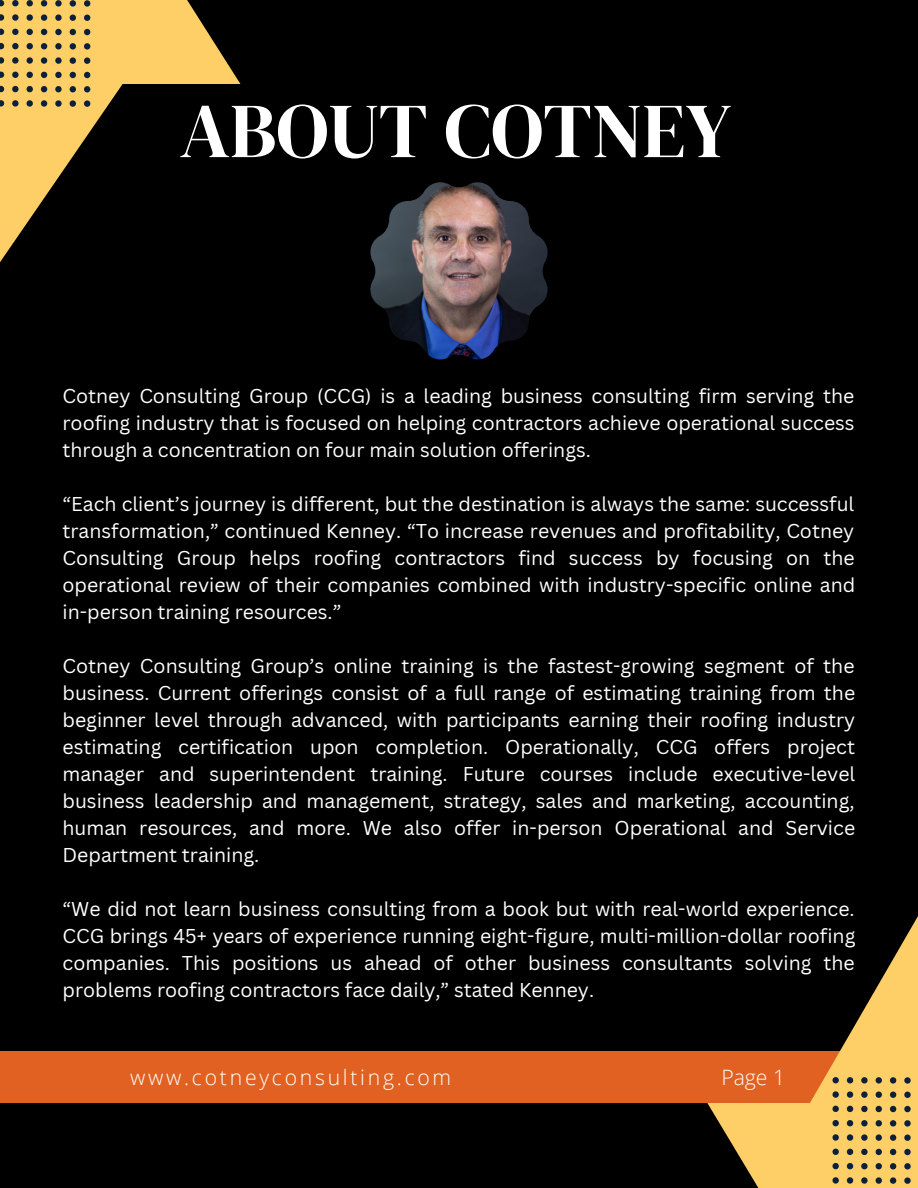
<style>
.page{position:relative;width:918px;height:1188px;background:#000}
.page>*{position:absolute;margin:0;border:0;box-sizing:border-box;transform-origin:0 0}
.t1{font:77.55px "DM Serif Display";color:#fff}
.t2{font:300 21.15px "Open Sans";letter-spacing:.13em;color:#fff}
.t3{font:19.5px/27px "Canva Sans";color:#fff;text-align:justify}
</style>
<div class="page">
<div style="left:0;top:1051px;width:918px;height:52px;background:#e16122"></div>
<svg style="left:825px;top:916px;width:93px;height:161px"></svg>
<svg style="left:230px;top:67px;width:11px;height:17px"></svg>
<svg style="left:0;top:0;width:230px;height:262px"></svg>
<svg style="left:0;top:0;width:4px;height:6px"></svg>
<svg style="left:0;top:14px;width:4px;height:7px"></svg>
<svg style="left:0;top:29px;width:4px;height:6px"></svg>
<svg style="left:0;top:43px;width:4px;height:6px"></svg>
<svg style="left:0;top:57px;width:4px;height:7px"></svg>
<svg style="left:0;top:72px;width:4px;height:6px"></svg>
<svg style="left:0;top:86px;width:4px;height:6px"></svg>
<svg style="left:0;top:100px;width:4px;height:7px"></svg>
<svg style="left:12px;top:0;width:7px;height:6px"></svg>
<svg style="left:12px;top:14px;width:7px;height:7px"></svg>
<svg style="left:12px;top:29px;width:7px;height:6px"></svg>
<svg style="left:12px;top:43px;width:7px;height:6px"></svg>
<svg style="left:12px;top:57px;width:7px;height:7px"></svg>
<svg style="left:12px;top:72px;width:7px;height:6px"></svg>
<svg style="left:12px;top:86px;width:7px;height:6px"></svg>
<svg style="left:12px;top:100px;width:7px;height:7px"></svg>
<svg style="left:27px;top:0;width:6px;height:6px"></svg>
<svg style="left:27px;top:14px;width:6px;height:7px"></svg>
<svg style="left:27px;top:29px;width:6px;height:6px"></svg>
<svg style="left:27px;top:43px;width:6px;height:6px"></svg>
<svg style="left:27px;top:57px;width:6px;height:7px"></svg>
<svg style="left:27px;top:72px;width:6px;height:6px"></svg>
<svg style="left:27px;top:86px;width:6px;height:6px"></svg>
<svg style="left:27px;top:100px;width:6px;height:7px"></svg>
<svg style="left:41px;top:0;width:6px;height:6px"></svg>
<svg style="left:41px;top:14px;width:6px;height:7px"></svg>
<svg style="left:41px;top:29px;width:6px;height:6px"></svg>
<svg style="left:41px;top:43px;width:6px;height:6px"></svg>
<svg style="left:41px;top:57px;width:6px;height:7px"></svg>
<svg style="left:41px;top:72px;width:6px;height:6px"></svg>
<svg style="left:41px;top:86px;width:6px;height:6px"></svg>
<svg style="left:41px;top:100px;width:6px;height:7px"></svg>
<svg style="left:55px;top:0;width:7px;height:7px"></svg>
<svg style="left:55px;top:14px;width:7px;height:7px"></svg>
<svg style="left:55px;top:29px;width:7px;height:6px"></svg>
<svg style="left:55px;top:43px;width:7px;height:6px"></svg>
<svg style="left:55px;top:57px;width:7px;height:7px"></svg>
<svg style="left:55px;top:72px;width:7px;height:6px"></svg>
<svg style="left:55px;top:86px;width:7px;height:6px"></svg>
<svg style="left:55px;top:100px;width:7px;height:7px"></svg>
<svg style="left:70px;top:0;width:6px;height:7px"></svg>
<svg style="left:70px;top:15px;width:6px;height:6px"></svg>
<svg style="left:70px;top:29px;width:6px;height:6px"></svg>
<svg style="left:70px;top:43px;width:6px;height:7px"></svg>
<svg style="left:70px;top:57px;width:6px;height:7px"></svg>
<svg style="left:70px;top:72px;width:6px;height:6px"></svg>
<svg style="left:70px;top:86px;width:6px;height:6px"></svg>
<svg style="left:70px;top:100px;width:6px;height:7px"></svg>
<svg style="left:84px;top:0;width:6px;height:7px"></svg>
<svg style="left:84px;top:15px;width:6px;height:6px"></svg>
<svg style="left:84px;top:29px;width:6px;height:6px"></svg>
<svg style="left:84px;top:43px;width:6px;height:7px"></svg>
<svg style="left:84px;top:58px;width:6px;height:6px"></svg>
<svg style="left:84px;top:72px;width:6px;height:6px"></svg>
<svg style="left:84px;top:86px;width:6px;height:6px"></svg>
<svg style="left:84px;top:100px;width:6px;height:7px"></svg>
<svg style="left:707px;top:1077px;width:211px;height:111px"></svg>
<img style="left:370px;top:182px;width:178px;height:178px">
<h1 class="t1" style="left:180px;top:77px;width:553px">ABOUT COTNEY</h1>
<p class="t3" style="left:63px;top:382px;width:794px">Cotney Consulting Group (CCG) is a leading business consulting firm serving the roofing industry that is focused on helping contractors achieve operational success through a concentration on four main solution offerings.</p>
<p class="t3" style="left:63px;top:490px;width:794px">“Each client’s journey is different, but the destination is always the same: successful transformation,” continued Kenney. “To increase revenues and profitability, Cotney Consulting Group helps roofing contractors find success by focusing on the operational review of their companies combined with industry-specific online and in-person training resources.”</p>
<p class="t3" style="left:63px;top:652px;width:794px">Cotney Consulting Group’s online training is the fastest-growing segment of the business. Current offerings consist of a full range of estimating training from the beginner level through advanced, with participants earning their roofing industry estimating certification upon completion. Operationally, CCG offers project manager and superintendent training. Future courses include executive-level business leadership and management, strategy, sales and marketing, accounting, human resources, and more. We also offer in-person Operational and Service Department training.</p>
<p class="t3" style="left:63px;top:895px;width:794px">“We did not learn business consulting from a book but with real-world experience.<br>CCG brings 45+ years of experience running eight-figure, multi-million-dollar roofing companies. This positions us ahead of other business consultants solving the problems roofing contractors face daily,” stated Kenney.</p>
<p class="t2" style="left:130px;top:1062px;width:323px">www.cotneyconsulting.com</p>
<p class="t2" style="left:721px;top:1062px;width:65px">Page 1</p>
</div>
